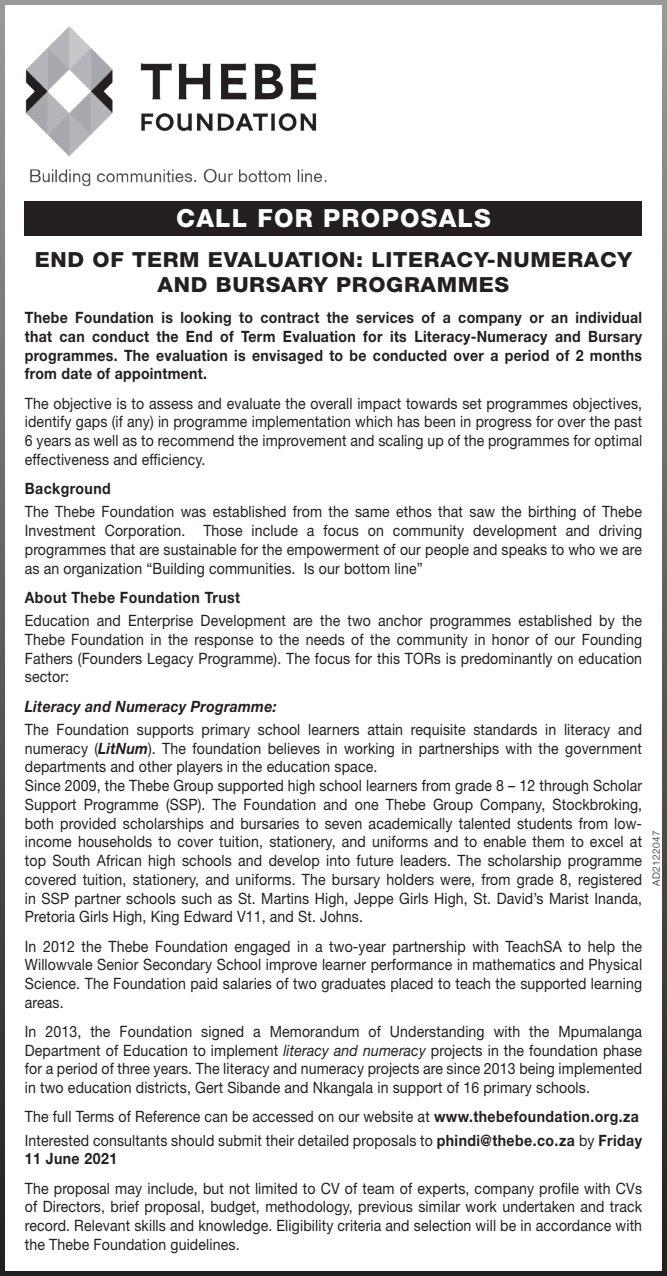
<style>
.page{position:relative;width:667px;height:1276px;background:#fff}
.page>*{position:absolute;margin:0;border:0;box-sizing:border-box;transform-origin:0 0}
.t1{font:800 25px "Helvetica Neue LT Std";letter-spacing:.05em;color:#fff}
.t2{font:800 20.75px/25px "Helvetica Neue LT Std";letter-spacing:.03em;color:#231f20;text-align:center;scale:1.06 1}
.t3{font:15.5px/18.8px "Helvetica Neue LT Std";letter-spacing:.01em;color:#231f20;text-align:justify;scale:.9 1}
.t4{font:700 15.5px/18.8px "Helvetica Neue LT Std";letter-spacing:.02em;color:#231f20;text-align:justify;scale:.9 1}
.t5{font:italic 700 15.5px "Helvetica Neue LT Std";letter-spacing:.02em;color:#231f20;scale:.9 1}
.t6{font:300 10px "Helvetica Neue LT Std";letter-spacing:.05em;color:#231f20}
.s1{font-weight:700;font-style:italic}
.s2{font-style:italic}
.s3{font-weight:700}
</style>
<div class="page">
<div style="left:0;top:0;width:666px;height:1276px;border:5px solid #231f20"></div>
<div style="left:25px;top:201px;width:616px;height:34px;background:#231f20"></div>
<img style="left:25px;top:26px;width:302px;height:160px">
<h1 class="t1" style="left:176px;top:203px;width:316px">CALL FOR PROPOSALS</h1>
<h2 class="t2" style="left:35px;top:247px;width:564px">END OF TERM EVALUATION: LITERACY-NUMERACY<br>AND BURSARY PROGRAMMES</h2>
<p class="t4" style="left:25px;top:308px;width:687px">Thebe Foundation is looking to contract the services of a company or an individual that can conduct the End of Term Evaluation for its Literacy-Numeracy and Bursary programmes. The evaluation is envisaged to be conducted over a period of 2 months from date of appointment.</p>
<p class="t3" style="left:25px;top:393px;width:687px">The objective is to assess and evaluate the overall impact towards set programmes objectives, identify gaps (if any) in programme implementation which has been in progress for over the past 6 years as well as to recommend the improvement and scaling up of the programmes for optimal effectiveness and efficiency.</p>
<p class="t4" style="left:25px;top:479px;width:97px">Background</p>
<p class="t3" style="left:25px;top:502px;width:687px">The Thebe Foundation was established from the same ethos that saw the birthing of Thebe Investment Corporation. Those include a focus on community development and driving programmes that are sustainable for the empowerment of our people and speaks to who we are as an organization “Building communities. Is our bottom line”</p>
<p class="t4" style="left:25px;top:587px;width:240px">About Thebe Foundation Trust</p>
<p class="t3" style="left:25px;top:611px;width:687px">Education and Enterprise Development are the two anchor programmes established by the Thebe Foundation in the response to the needs of the community in honor of our Founding Fathers (Founders Legacy Programme). The focus for this TORs is predominantly on education sector:</p>
<p class="t5" style="left:25px;top:696px;width:281px">Literacy and Numeracy Programme:</p>
<p class="t3" style="left:25px;top:720px;width:687px;text-align:left">The Foundation supports primary school learners attain requisite standards in literacy and numeracy (<span class="s1">LitNum</span>). The foundation believes in working in partnerships with the government departments and other players in the education space.<br>Since 2009, the Thebe Group supported high school learners from grade 8 – 12 through Scholar Support Programme (SSP). The Foundation and one Thebe Group Company, Stockbroking, both provided scholarships and bursaries to seven academically talented students from low&shy;income households to cover tuition, stationery, and uniforms and to enable them to excel at top South African high schools and develop into future leaders. The scholarship programme covered tuition, stationery, and uniforms. The bursary holders were, from grade 8, registered in SSP partner schools such as St. Martins High, Jeppe Girls High, St. David’s Marist Inanda, Pretoria Girls High, King Edward V11, and St. Johns.</p>
<p class="t3" style="left:25px;top:936px;width:687px">In 2012 the Thebe Foundation engaged in a two-year partnership with TeachSA to help the Willowvale Senior Secondary School improve learner performance in mathematics and Physical Science. The Foundation paid salaries of two graduates placed to teach the supported learning areas.</p>
<p class="t3" style="left:25px;top:1022px;width:687px">In 2013, the Foundation signed a Memorandum of Understanding with the Mpumalanga Department of Education to implement <span class="s2">literacy and numeracy</span> projects in the foundation phase for a period of three years. The literacy and numeracy projects are since 2013 being implemented in two education districts, Gert Sibande and Nkangala in support of 16 primary schools.</p>
<p class="t3" style="left:25px;top:1104px;width:687px;line-height:23.5px">The full Terms of Reference can be accessed on our website at <span class="s3">www.thebefoundation.org.za<br></span>Interested consultants should submit their detailed proposals to <span class="s3">phindi@thebe.co.za</span> by <span class="s3">Friday</span></p>
<p class="t4" style="left:25px;top:1149px;width:104px">11 June 2021</p>
<p class="t3" style="left:25px;top:1178px;width:687px">The proposal may include, but not limited to CV of team of experts, company profile with CVs of Directors, brief proposal, budget, methodology, previous similar work undertaken and track record. Relevant skills and knowledge. Eligibility criteria and selection will be in accordance with the Thebe Foundation guidelines.</p>
<p class="t6" style="left:649px;top:886px;width:58px;rotate:-90deg">AD2122047</p>
</div>
